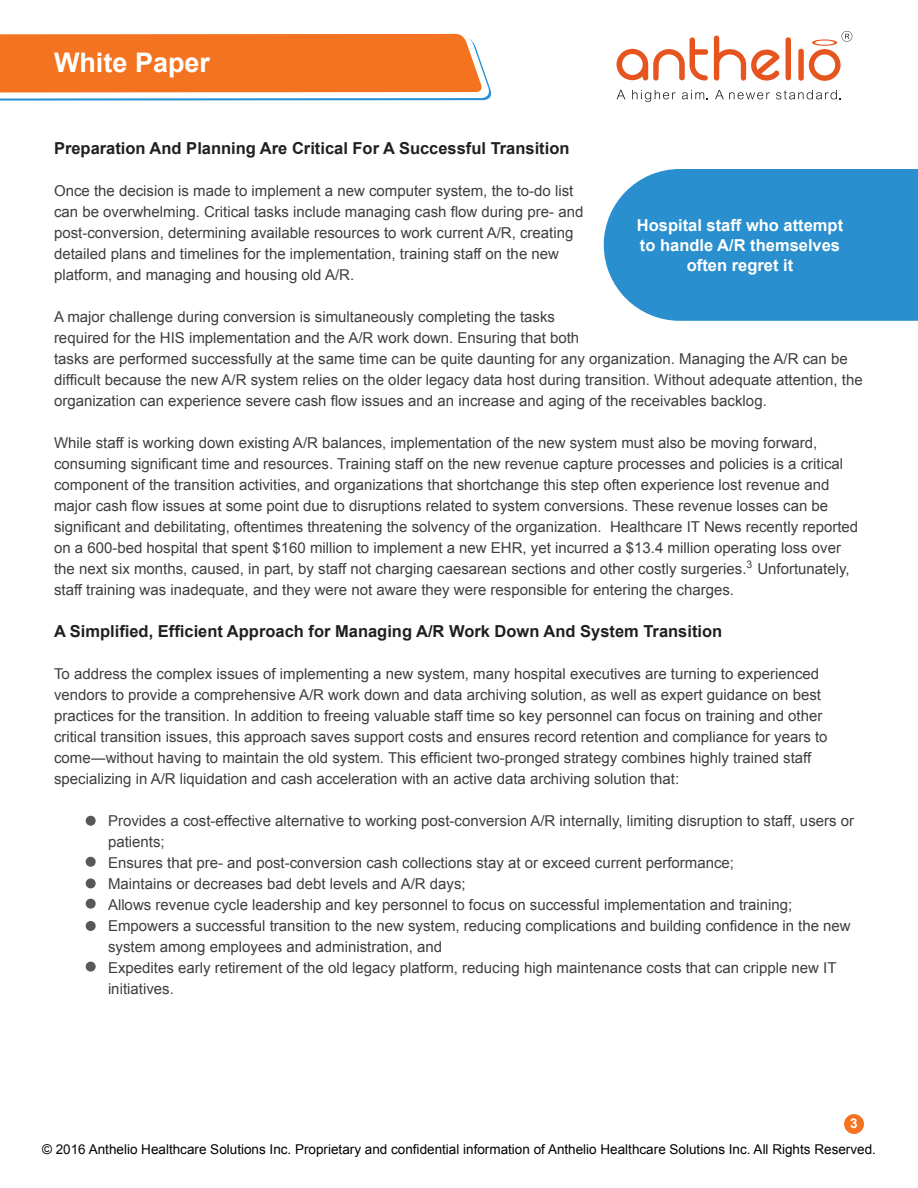
<style>
.page{position:relative;width:918px;height:1188px;background:#fff}
.page>*{position:absolute;margin:0;border:0;box-sizing:border-box;transform-origin:0 0}
.t1{font:700 27px "Arial";color:#fff}
.t2{font:700 16.5px "Arial";color:#231f20}
.t3{font:700 16.5px/19.8px "Arial";color:#fff;text-align:center}
.t4{font:15px/21px "Arial";color:#3e3e3f}
.t5{font:13.5px "Arial";color:#000}
.t6{font:700 13.5px "Arial";color:#fff}
.s1{color:#0c0806}
</style>
<div class="page">
<svg style="left:617px;top:37px;width:91px;height:44px"></svg>
<svg style="left:714px;top:36px;width:66px;height:45px"></svg>
<div style="left:786px;top:37px;width:5px;height:43px;background:#e6551f;border-radius:3px"></div>
<div style="left:798px;top:49px;width:6px;height:32px;background:#e6551f;border-radius:3px"></div>
<svg style="left:617px;top:90px;width:8px;height:9px"></svg>
<svg style="left:632px;top:90px;width:44px;height:12px"></svg>
<svg style="left:682px;top:90px;width:26px;height:9px"></svg>
<svg style="left:715px;top:90px;width:55px;height:9px"></svg>
<svg style="left:776px;top:90px;width:64px;height:9px"></svg>
<svg style="left:809px;top:31px;width:43px;height:50px"></svg>
<svg style="left:0;top:33px;width:492px;height:68px;background:#ee8745"></svg>
<div style="left:604px;top:169px;width:314px;height:152px;background:#298fce"></div>
<div style="left:86px;top:816px;width:10px;height:10px;background:#57585a;border-radius:50%"></div>
<div style="left:86px;top:857px;width:10px;height:10px;background:#57585a;border-radius:50%"></div>
<div style="left:86px;top:878px;width:10px;height:10px;background:#57585a;border-radius:50%"></div>
<div style="left:86px;top:899px;width:10px;height:10px;background:#57585a;border-radius:50%"></div>
<div style="left:86px;top:921px;width:10px;height:10px;background:#57585a;border-radius:50%"></div>
<div style="left:86px;top:962px;width:10px;height:10px;background:#57585a;border-radius:50%"></div>
<div style="left:844px;top:1114px;width:20px;height:20px;background:#f47320;border-radius:50%"></div>
<p class="t1" style="left:54px;top:45px;width:158px">White Paper</p>
<p class="t2" style="left:54px;top:137px;width:517px">Preparation And Planning Are Critical For A Successful Transition</p>
<p class="t4" style="left:54px;top:180px;width:531px">Once the decision is made to implement a new computer system, the to-do list can be overwhelming. Critical tasks include managing cash flow during pre- and post-conversion, determining available resources to work current A/R, creating detailed plans and timelines for the implementation, training staff on the new platform, and managing and housing old A/R.</p>
<p class="t4" style="left:54px;top:306px;width:810px">A major challenge during conversion is simultaneously completing the tasks<br>required for the HIS implementation and the A/R work down. Ensuring that both<br>tasks are performed successfully at the same time can be quite daunting for any organization. Managing the A/R can be difficult because the new A/R system relies on the older legacy data host during transition. Without adequate attention, the organization can experience severe cash flow issues and an increase and aging of the receivables backlog.</p>
<p class="t4" style="left:54px;top:432px;width:806px">While staff is working down existing A/R balances, implementation of the new system must also be moving forward, consuming significant time and resources. Training staff on the new revenue capture processes and policies is a critical component of the transition activities, and organizations that shortchange this step often experience lost revenue and major cash flow issues at some point due to disruptions related to system conversions. These revenue losses can be significant and debilitating, oftentimes threatening the solvency of the organization. Healthcare IT News recently reported on a 600-bed hospital that spent $160 million to implement a new EHR, yet incurred a $13.4 million operating loss over the next six months, caused, in part, by staff not charging caesarean sections and other costly surgeries.<sup>3</sup> Unfortunately, staff training was inadequate, and they were not aware they were responsible for entering the charges.</p>
<p class="t2" style="left:54px;top:620px;width:670px">A Simplified, Efficient Approach for Managing A/R Work Down And System Transition</p>
<p class="t4" style="left:54px;top:663px;width:775px">To address the complex issues of implementing a new system, many hospital executives are turning to experienced vendors to provide a comprehensive A/R work down and data archiving solution, as well as expert guidance on best practices for the transition. In addition to freeing valuable staff time so key personnel can focus on training and other critical transition issues, this approach saves support costs and ensures record retention and compliance for years to come―without having to maintain the old system. This efficient two-pronged strategy combines highly trained staff specializing in A/R liquidation and cash acceleration with an active data archiving solution that:</p>
<p class="t4" style="left:108px;top:810px;width:748px">Provides a cost-effective alternative to working post-conversion A/R internally, limiting disruption to staff, users or patients;</p>
<p class="t4" style="left:108px;top:852px;width:628px">Ensures that pre- and post-conversion cash collections stay at or exceed current performance;</p>
<p class="t4" style="left:108px;top:873px;width:359px">Maintains or decreases bad debt levels and A/R days;</p>
<p class="t4" style="left:108px;top:894px;width:686px">Allows revenue cycle leadership and key personnel to focus on successful implementation and training;</p>
<p class="t4" style="left:108px;top:915px;width:744px">Empowers a successful transition to the new system, reducing complications and building confidence in the new system among employees and administration, and</p>
<p class="t4" style="left:108px;top:957px;width:730px">Expedites early retirement of the old legacy platform, reducing high maintenance costs that can cripple new IT initiatives.</p>
<p class="t3" style="left:637px;top:216px;width:208px">Hospital staff who attempt</p>
<p class="t3" style="left:640px;top:236px;width:202px">to handle A/R themselves often regret it</p>
<p class="t6" style="left:850px;top:1114px;width:9px">3</p>
<p class="t5" style="left:42px;top:1141px;width:835px">© <span class="s1">2016</span> Anthelio Healthcare Solutions Inc. Proprietary and confidential information of Anthelio Healthcare Solutions Inc. All Rights Reserved.</p>
</div>
